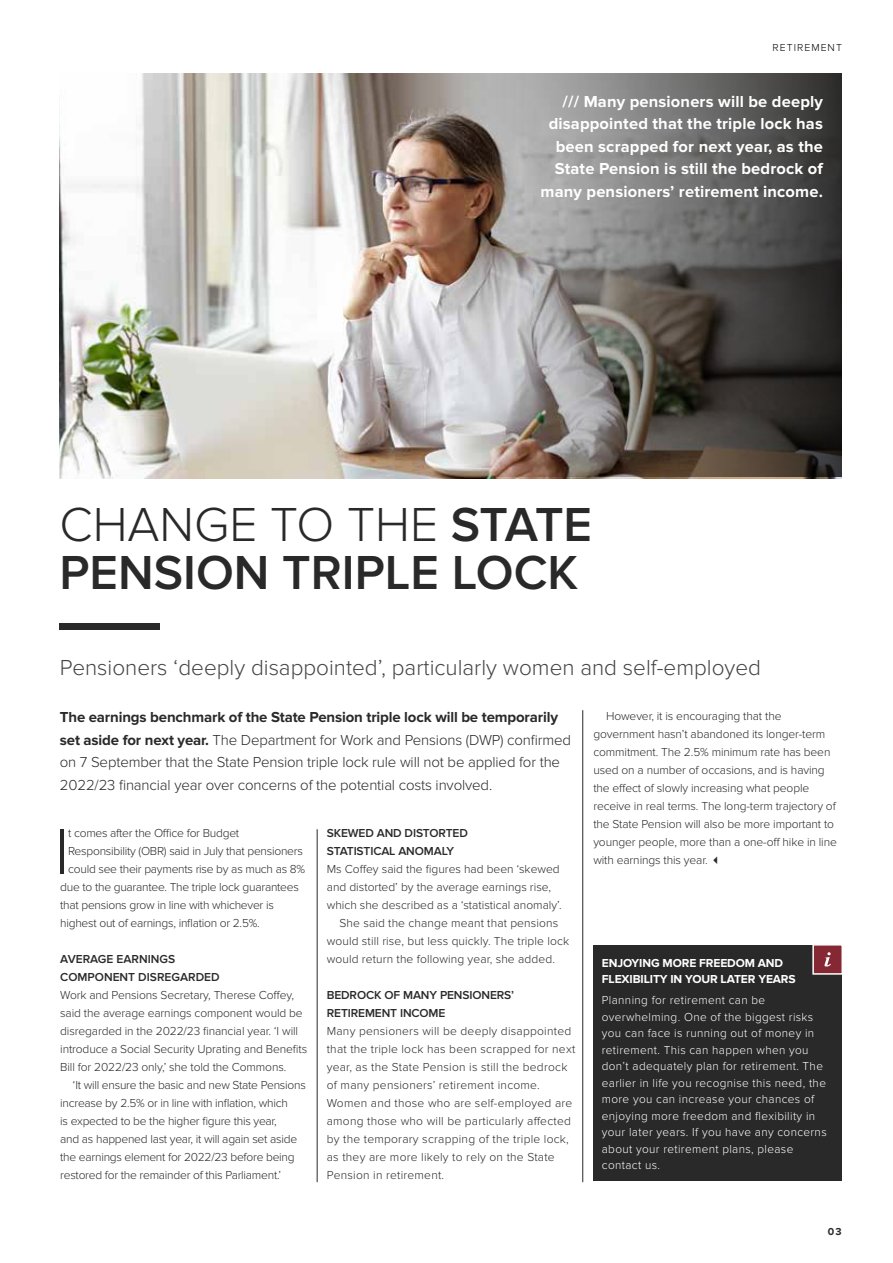
<style>
.page{position:relative;width:893px;height:1263px;background:#fff}
.page>*{position:absolute;margin:0;border:0;box-sizing:border-box;transform-origin:0 0}
.t1{font:300 66px "Proxima Nova";color:#292929}
.t2{font:600 49.5px/48px "Proxima Nova";color:#292929}
.t3{font:300 22.5px "Proxima Nova";color:#444547}
.t4{font:700 16.5px/22.5px "Proxima Nova";letter-spacing:.01em;color:#fff;text-align:right}
.t5{font:300 15px/22.5px "Proxima Nova";letter-spacing:-.01em;color:#292929}
.t6{font:300 12px/18px "Proxima Nova";letter-spacing:-.01em;color:#292929}
.t7{font:300 12px/16.5px "Proxima Nova";letter-spacing:.03em;color:#fff}
.t8{font:300 12px/18px "Proxima Nova";letter-spacing:.02em;color:#292929}
.t9{font:300 12px "Proxima Nova";letter-spacing:.01em;color:#292929}
.t10{font:600 12px/18px "Proxima Nova";letter-spacing:-.01em;color:#292929}
.t11{font:700 12px/16.5px "Proxima Nova";letter-spacing:-.01em;color:#fff}
.t12{font:300 10.5px "Proxima Nova";letter-spacing:.1em;color:#000}
.t13{font:700 10.5px "Proxima Nova";color:#292929}
.s1{font-weight:300}
.s2{font-weight:700}
</style>
<div class="page">
<img style="left:60px;top:74px;width:782px;height:404px">
<svg style="left:434px;top:73px;width:408px;height:404px;background:#736f6c"></svg>
<div style="left:593px;top:946px;width:249px;height:235px;background:#292929"></div>
<div style="left:812px;top:944px;width:31px;height:31px;background:#852834;border:2px solid #fff"></div>
<svg style="left:824px;top:952px;width:7px;height:14px"></svg>
<hr style="left:317px;top:829px;width:1px;height:353px;background:#292929">
<hr style="left:582px;top:710px;width:1px;height:472px;background:#292929">
<div style="left:60px;top:623px;width:100px;height:6px;background:#292929"></div>
<p class="t12" style="left:772px;top:41px;width:71px">RETIREMENT</p>
<h3 class="t4" style="left:540px;top:90px;width:284px">/// Many pensioners will be deeply disappointed that the triple lock has been scrapped for next year, as the State Pension is still the bedrock of many pensioners’ retirement income.</h3>
<h2 class="t2" style="left:60px;top:501px;width:534px"><span class="s1">CHANGE TO THE</span> STATE<br>PENSION TRIPLE LOCK</h2>
<h3 class="t3" style="left:60px;top:654px;width:703px">Pensioners ‘deeply disappointed’, particularly women and self-employed</h3>
<p class="t5" style="left:60px;top:706px;width:513px"><span class="s2">The earnings benchmark of the State Pension triple lock will be temporarily set aside for next year.</span> The Department for Work and Pensions (DWP) confirmed on 7 September that the State Pension triple lock rule will not be applied for the 2022/23 financial year over concerns of the potential costs involved.</p>
<h1 class="t1" style="left:55px;top:813px;width:16px">I</h1>
<p class="t6" style="left:68px;top:824px;width:173px">t comes after the Office for Budget</p>
<p class="t6" style="left:593px;top:707px;width:245px;text-indent:13px">However, it is encouraging that the government hasn’t abandoned its longer-term commitment. The 2.5% minimum rate has been used on a number of occasions, and is having the effect of slowly increasing what people receive in real terms. The long-term trajectory of the State Pension will also be more important to younger people, more than a one-off hike in line with earnings this year. ✓</p>
<p class="t10" style="left:327px;top:824px;width:143px">SKEWED AND DISTORTED<br>STATISTICAL ANOMALY</p>
<p class="t6" style="left:327px;top:860px;width:234px">Ms Coffey said the figures had been ‘skewed</p>
<p class="t6" style="left:327px;top:878px;width:226px">and distorted’ by the average earnings rise,</p>
<p class="t6" style="left:327px;top:896px;width:236px">which she described as a ‘statistical anomaly’.</p>
<p class="t9" style="left:340px;top:916px;width:220px">She said the change meant that pensions</p>
<p class="t9" style="left:327px;top:934px;width:244px">would still rise, but less quickly. The triple lock</p>
<p class="t9" style="left:327px;top:952px;width:230px">would return the following year, she added.</p>
<p class="t10" style="left:327px;top:986px;width:189px">BEDROCK OF MANY PENSIONERS’<br>RETIREMENT INCOME</p>
<p class="t8" style="left:327px;top:1022px;width:250px">Many pensioners will be deeply disappointed that the triple lock has been scrapped for next year, as the State Pension is still the bedrock of many pensioners’ retirement income.<br>Women and those who are self-employed are among those who will be particularly affected by the temporary scrapping of the triple lock, as they are more likely to rely on the State Pension in retirement.</p>
<p class="t6" style="left:68px;top:842px;width:236px">Responsibility (OBR) said in July that pensioners</p>
<p class="t6" style="left:68px;top:860px;width:238px">could see their payments rise by as much as 8%</p>
<p class="t6" style="left:60px;top:878px;width:240px">due to the guarantee. The triple lock guarantees</p>
<p class="t6" style="left:60px;top:896px;width:215px">that pensions grow in line with whichever is</p>
<p class="t6" style="left:60px;top:914px;width:201px">highest out of earnings, inflation or 2.5%.</p>
<p class="t10" style="left:60px;top:950px;width:161px">AVERAGE EARNINGS<br>COMPONENT DISREGARDED</p>
<p class="t6" style="left:60px;top:986px;width:248px">Work and Pensions Secretary, Therese Coffey, said the average earnings component would be disregarded in the 2022/23 financial year. ‘I will introduce a Social Security Uprating and Benefits Bill for 2022/23 only,’ she told the Commons.</p>
<p class="t6" style="left:60px;top:1076px;width:247px;text-indent:13px">‘It will ensure the basic and new State Pensions increase by 2.5% or in line with inflation, which<br>is expected to be the higher figure this year,<br>and as happened last year, it will again set aside the earnings element for 2022/23 before being restored for the remainder of this Parliament.’</p>
<p class="t11" style="left:602px;top:955px;width:195px">ENJOYING MORE FREEDOM AND<br>FLEXIBILITY IN YOUR LATER YEARS</p>
<p class="t7" style="left:602px;top:992px;width:226px">Planning for retirement can be overwhelming. One of the biggest risks you can face is running out of money in retirement. This can happen when you don’t adequately plan for retirement. The earlier in life you recognise this need, the more you can increase your chances of enjoying more freedom and flexibility in your later years. If you have any concerns about your retirement plans, please contact us.</p>
<p class="t13" style="left:828px;top:1225px;width:15px">03</p>
</div>
